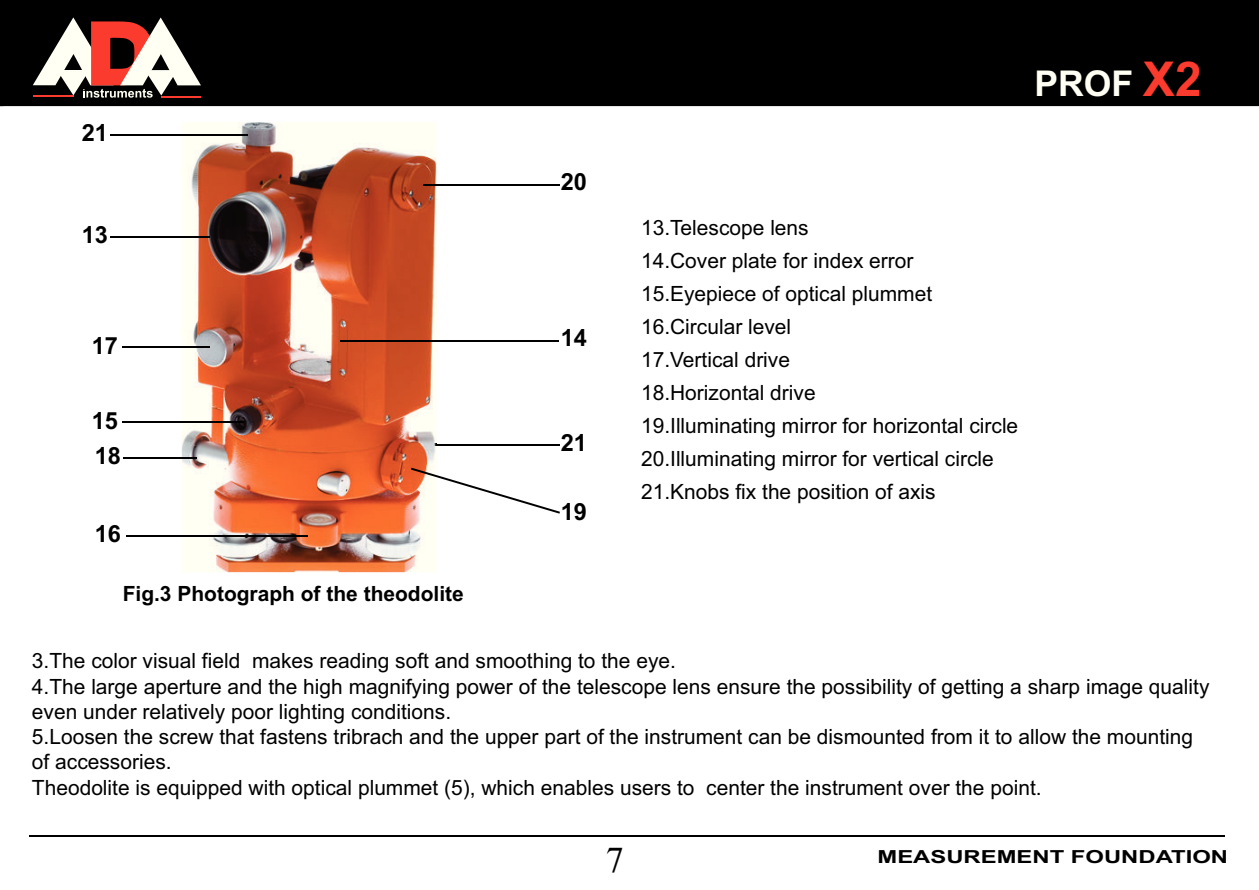
<style>
.page{position:relative;width:1259px;height:890px;background:#fff}
.page>*{position:absolute;margin:0;border:0;box-sizing:border-box;transform-origin:0 0}
.t1{font:700 35.4px "Arial";color:#fffff4}
.t2{font:700 23.7px "Arial";color:#000}
.t3{font:21px/33px "Arial";color:#000}
.t4{font:700 21px "Arial";color:#000}
.t5{font:700 18px "Arial";color:#000;scale:1.32 1}
.s1{font-size:48px;color:#fb3b2d}
</style>
<div class="page">
<hr style="left:29px;top:834px;width:1195px;height:2px;background:#000">
<hr style="left:394px;top:444px;width:166px;height:2px;background:#000">
<img style="left:182px;top:122px;width:255px;height:450px">
<img style="left:394px;top:444px;width:43px;height:2px">
<hr style="left:110px;top:236px;width:100px;height:2px;background:#000">
<hr style="left:110px;top:134px;width:137px;height:2px;background:#000">
<hr style="left:340px;top:340px;width:219px;height:2px;background:#000">
<hr style="left:122px;top:421px;width:121px;height:2px;background:#000">
<hr style="left:126px;top:535px;width:181px;height:2px;background:#000">
<hr style="left:122px;top:346px;width:88px;height:2px;background:#000">
<hr style="left:123px;top:456px;width:74px;height:2px;background:#000">
<svg style="left:411px;top:467px;width:149px;height:46px"></svg>
<hr style="left:423px;top:184px;width:137px;height:2px;background:#000">
<div style="left:3px;top:0;width:1256px;height:106px;background:#000"></div>
<svg style="left:33px;top:17px;width:168px;height:81px"></svg>
<hr style="left:33px;top:96px;width:40px;height:1px;background:#fb3b2d">
<hr style="left:161px;top:96px;width:40px;height:1px;background:#fb3b2d">
<svg style="left:0;top:0;width:3px;height:106px"></svg>
<p class="t2" style="left:82px;top:124px;width:28px">21</p>
<p class="t2" style="left:82px;top:226px;width:28px">13</p>
<p class="t2" style="left:92px;top:336px;width:28px">17</p>
<p class="t2" style="left:92px;top:411px;width:28px">15</p>
<p class="t2" style="left:95px;top:447px;width:28px">18</p>
<p class="t2" style="left:95px;top:524px;width:28px">16</p>
<p class="t4" style="left:123px;top:586px;width:342px">Fig.3 Photograph of the theodolite</p>
<p class="t2" style="left:561px;top:173px;width:28px">20</p>
<p class="t2" style="left:560px;top:329px;width:28px">14</p>
<p class="t2" style="left:561px;top:433px;width:28px">21</p>
<p class="t2" style="left:561px;top:502px;width:28px">19</p>
<h1 class="t1" style="left:1034px;top:70px;width:169px">PROF <span class="s1">X2</span></h1>
<p class="t3" style="left:641px;top:213px;width:379px">13.Telescope lens<br>14.Cover plate for index error<br>15.Eyepiece of optical plummet<br>16.Circular level<br>17.Vertical drive<br>18.Horizontal drive<br>19.Illuminating mirror for horizontal circle<br>20.Illuminating mirror for vertical circle<br>21.Knobs fix the position of axis</p>
<p class="t3" style="left:32px;top:650px;width:1179px;line-height:25.2px">3.The color visual field makes reading soft and smoothing to the eye.<br>4.The large aperture and the high magnifying power of the telescope lens ensure the possibility of getting a sharp image quality even under relatively poor lighting conditions.<br>5.Loosen the screw that fastens tribrach and the upper part of the instrument can be dismounted from it to allow the mounting of accessories.<br>Theodolite is equipped with optical plummet (5), which enables users to center the instrument over the point.</p>
<p class="t5" style="left:877px;top:849px;width:267px">MEASUREMENT FOUNDATION</p>
</div>
